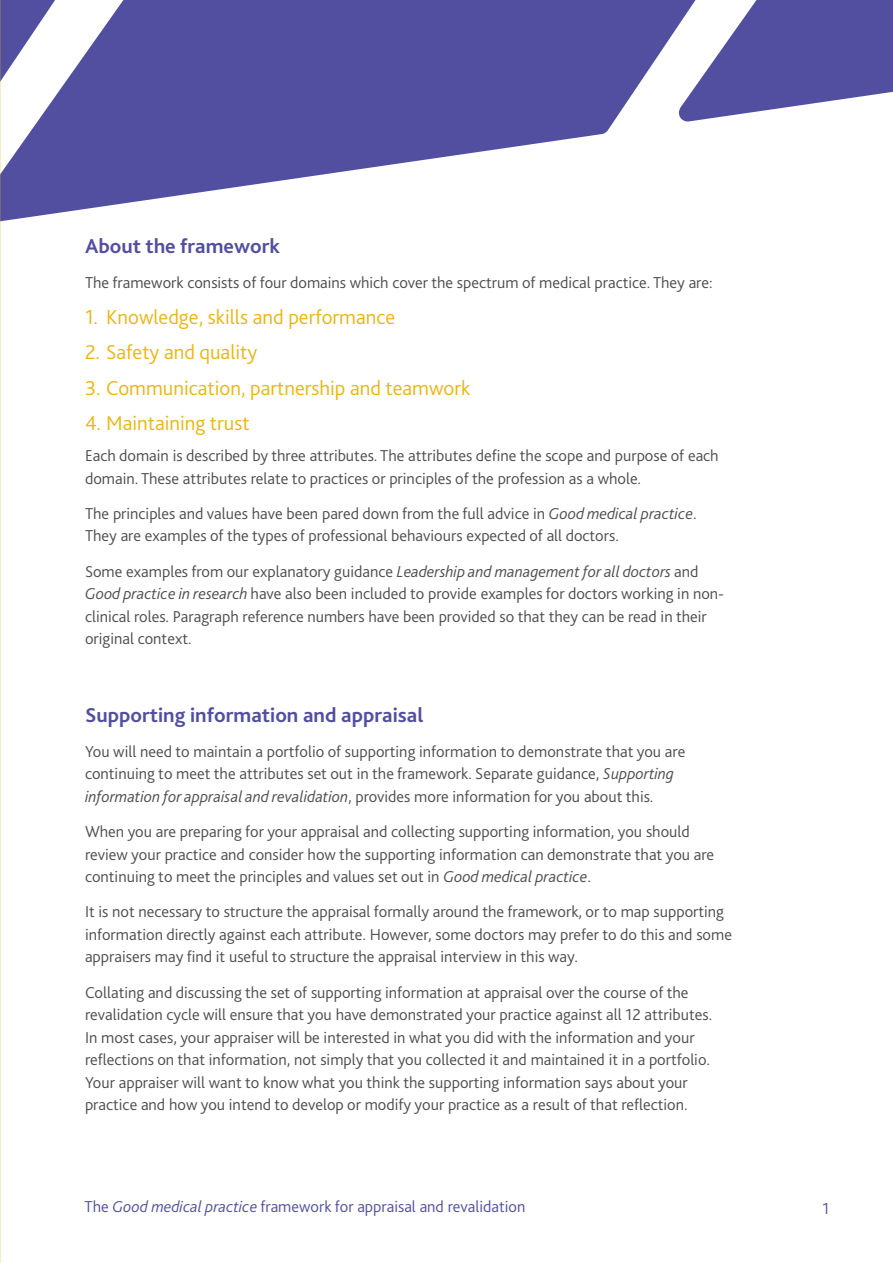
<style>
.page{position:relative;width:893px;height:1263px;background:#fff}
.page>*{position:absolute;margin:0;border:0;box-sizing:border-box;transform-origin:0 0}
.t1{font:300 21px "Bliss 2";color:#edb50f}
.t2{font:700 21px "Bliss 2";color:#524fa1}
.t3{font:300 16.5px/22.5px "Bliss 2";color:#4d4d4f}
.t4{font:300 16.5px "Bliss 2";color:#524fa1}
.s1{font-style:italic}
</style>
<div class="page">
<svg style="left:0;top:224px;width:1px;height:103px"></svg>
<svg style="left:0;top:0;width:618px;height:224px;fill:#524fa1"></svg>
<svg style="left:618px;top:0;width:275px;height:122px"></svg>
<p class="t2" style="left:85px;top:233px;width:197px">About the framework</p>
<p class="t3" style="left:85px;top:271px;width:629px">The framework consists of four domains which cover the spectrum of medical practice. They are:</p>
<p class="t1" style="left:85px;top:304px;width:312px">1. Knowledge, skills and performance</p>
<p class="t1" style="left:85px;top:339px;width:174px">2. Safety and quality</p>
<p class="t1" style="left:85px;top:375px;width:387px">3. Communication, partnership and teamwork</p>
<p class="t1" style="left:85px;top:410px;width:166px">4. Maintaining trust</p>
<p class="t3" style="left:85px;top:444px;width:635px">Each domain is described by three attributes. The attributes define the scope and purpose of each domain. These attributes relate to practices or principles of the profession as a whole.</p>
<p class="t3" style="left:85px;top:502px;width:613px">The principles and values have been pared down from the full advice in <span class="s1">Good medical practice</span>.<br>They are examples of the types of professional behaviours expected of all doctors.</p>
<p class="t3" style="left:85px;top:559px;width:641px">Some examples from our explanatory guidance <span class="s1">Leadership and management for all doctors</span> and <span class="s1">Good practice in research</span> have also been included to provide examples for doctors working in non&shy;clinical roles. Paragraph reference numbers have been provided so that they can be read in their original context.</p>
<p class="t2" style="left:85px;top:701px;width:340px">Supporting information and appraisal</p>
<p class="t3" style="left:85px;top:740px;width:602px">You will need to maintain a portfolio of supporting information to demonstrate that you are continuing to meet the attributes set out in the framework. Separate guidance, <span class="s1">Supporting information for appraisal and revalidation</span>, provides more information for you about this.</p>
<p class="t3" style="left:85px;top:820px;width:631px">When you are preparing for your appraisal and collecting supporting information, you should review your practice and consider how the supporting information can demonstrate that you are continuing to meet the principles and values set out in <span class="s1">Good medical practice</span>.</p>
<p class="t3" style="left:85px;top:900px;width:648px">It is not necessary to structure the appraisal formally around the framework, or to map supporting information directly against each attribute. However, some doctors may prefer to do this and some appraisers may find it useful to structure the appraisal interview in this way.</p>
<p class="t3" style="left:85px;top:980px;width:629px">Collating and discussing the set of supporting information at appraisal over the course of the revalidation cycle will ensure that you have demonstrated your practice against all 12 attributes.<br>In most cases, your appraiser will be interested in what you did with the information and your reflections on that information, not simply that you collected it and maintained it in a portfolio.<br>Your appraiser will want to know what you think the supporting information says about your practice and how you intend to develop or modify your practice as a result of that reflection.</p>
<p class="t4" style="left:85px;top:1196px;width:442px">The <span class="s1">Good medical practice</span> framework for appraisal and revalidation</p>
<p class="t4" style="left:822px;top:1198px;width:8px">1</p>
</div>
